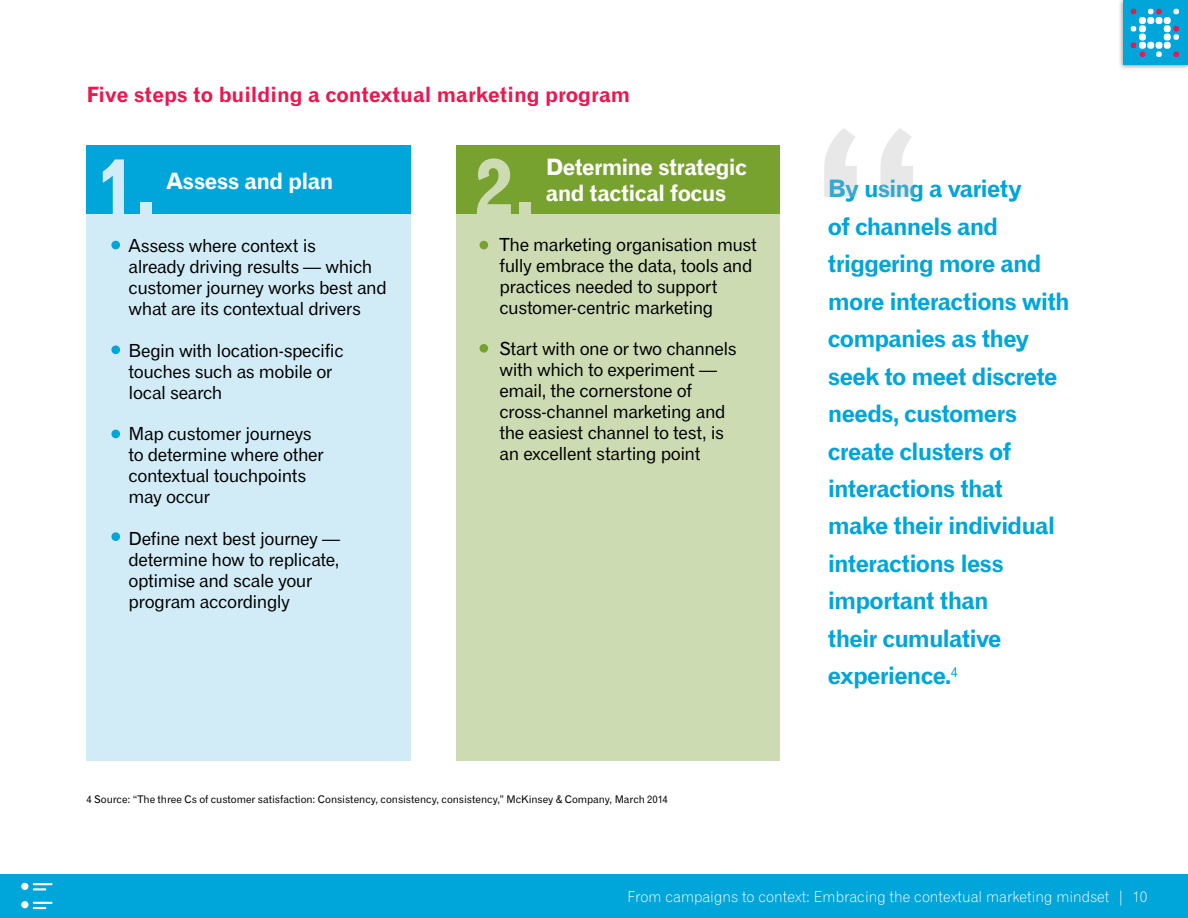
<style>
.page{position:relative;width:1188px;height:918px;background:#fff}
.page>*{position:absolute;margin:0;border:0;box-sizing:border-box;transform-origin:0 0}
.t1{font:225px "Gothic 720 BT Bold B";color:#b3b3b6}
.t2{font:79.2px "Gothic 720 BT Bold B";color:#d2ecf7}
.t3{font:79.2px "Gothic 720 BT Bold B";color:#cddbb3}
.t4{font:24px/37.5px "Gothic 720 BT Bold B";letter-spacing:-.035em;color:#00a5da}
.t5{font:22.5px/25.5px "Gothic 720 BT Bold B";letter-spacing:-.03em;color:#fff}
.t6{font:21px "Gothic 720 BT Bold B";color:#ed174f}
.t7{font:18px/21px "Gothic 720 BT Roman B";letter-spacing:-.025em;color:#000}
.t8{font:15px "Gothic 720 BT Light B";color:#fff}
.t9{font:10.5px "Gothic 720 BT Roman B";color:#000}
</style>
<div class="page">
<div style="left:0;top:875px;width:1188px;height:43px;background:#00a5da"></div>
<svg style="left:21px;top:883px;width:32px;height:26px"></svg>
<svg style="left:1119px;top:0;width:69px;height:69px"></svg>
<div style="left:1123px;top:0;width:65px;height:65px;background:#00a5da"></div>
<div style="left:1139px;top:17px;width:7px;height:7px;background:#fff;border-radius:3px"></div>
<div style="left:1147px;top:17px;width:7px;height:7px;background:#fff;border-radius:3px"></div>
<div style="left:1156px;top:17px;width:6px;height:7px;background:#fff;border-radius:3px"></div>
<div style="left:1164px;top:17px;width:7px;height:7px;background:#fff;border-radius:3px"></div>
<div style="left:1139px;top:25px;width:7px;height:7px;background:#fff;border-radius:3px"></div>
<div style="left:1164px;top:25px;width:7px;height:7px;background:#fff;border-radius:3px"></div>
<div style="left:1139px;top:34px;width:7px;height:6px;background:#fff;border-radius:3px"></div>
<div style="left:1164px;top:34px;width:7px;height:6px;background:#fff;border-radius:3px"></div>
<div style="left:1147px;top:42px;width:7px;height:7px;background:#fff;border-radius:3px"></div>
<div style="left:1156px;top:42px;width:6px;height:7px;background:#fff;border-radius:3px"></div>
<div style="left:1164px;top:42px;width:7px;height:7px;background:#fff;border-radius:3px"></div>
<svg style="left:1173px;top:9px;width:6px;height:5px"></svg>
<svg style="left:1148px;top:9px;width:14px;height:5px"></svg>
<svg style="left:1131px;top:9px;width:5px;height:5px"></svg>
<svg style="left:1131px;top:26px;width:5px;height:6px"></svg>
<svg style="left:1173px;top:26px;width:6px;height:14px"></svg>
<svg style="left:1173px;top:52px;width:6px;height:5px"></svg>
<svg style="left:1156px;top:52px;width:6px;height:5px"></svg>
<svg style="left:1131px;top:43px;width:14px;height:14px"></svg>
<div style="left:86px;top:146px;width:324px;height:614px;background:#d2ecf7"></div>
<div style="left:86px;top:146px;width:324px;height:68px;background:#00a5da"></div>
<div style="left:456px;top:146px;width:324px;height:614px;background:#cddbb3"></div>
<div style="left:456px;top:146px;width:324px;height:68px;background:#78a22f"></div>
<div style="left:111px;top:241px;width:9px;height:8px;background:#00a5da;border-radius:50%"></div>
<div style="left:480px;top:241px;width:8px;height:8px;background:#78a22f;border-radius:50%"></div>
<div style="left:480px;top:344px;width:8px;height:9px;background:#78a22f;border-radius:50%"></div>
<div style="left:111px;top:345px;width:9px;height:9px;background:#00a5da;border-radius:50%"></div>
<div style="left:111px;top:430px;width:9px;height:8px;background:#00a5da;border-radius:50%"></div>
<div style="left:111px;top:532px;width:9px;height:9px;background:#00a5da;border-radius:50%"></div>
<p class="t6" style="left:86px;top:81px;width:545px">Five steps to building a contextual marketing program</p>
<p class="t2" style="left:95px;top:138px;width:63px">1.</p>
<p class="t3" style="left:474px;top:138px;width:63px">2.</p>
<p class="t5" style="left:166px;top:168px;width:168px">Assess and plan</p>
<p class="t5" style="left:546px;top:154px;width:203px">Determine strategic and tactical focus</p>
<p class="t7" style="left:129px;top:235px;width:260px">Assess where context is<br>already driving results — which customer journey works best and what are its contextual drivers</p>
<p class="t7" style="left:129px;top:340px;width:217px">Begin with location-specific touches such as mobile or local search</p>
<p class="t7" style="left:129px;top:423px;width:197px">Map customer journeys to determine where other contextual touchpoints may occur</p>
<p class="t7" style="left:129px;top:528px;width:213px">Define next best journey — determine how to replicate, optimise and scale your program accordingly</p>
<p class="t7" style="left:499px;top:234px;width:259px">The marketing organisation must fully embrace the data, tools and practices needed to support customer-centric marketing</p>
<p class="t7" style="left:500px;top:338px;width:239px">Start with one or two channels with which to experiment — email, the cornerstone of cross-channel marketing and the easiest channel to test, is an excellent starting point</p>
<p class="t9" style="left:86px;top:793px;width:583px">4 Source: “The three Cs of customer satisfaction: Consistency, consistency, consistency,” McKinsey &amp; Company, March 2014</p>
<h1 class="t1" style="left:812px;top:73px;width:116px">“</h1>
<p class="t4" style="left:828px;top:170px;width:243px">By using a variety<br>of channels and triggering more and more interactions with companies as they seek to meet discrete needs, customers create clusters of interactions that make their individual interactions less important than<br>their cumulative experience.<sup>4</sup></p>
<p class="t8" style="left:628px;top:888px;width:521px">From campaigns to context: Embracing the contextual marketing mindset | 10</p>
</div>
